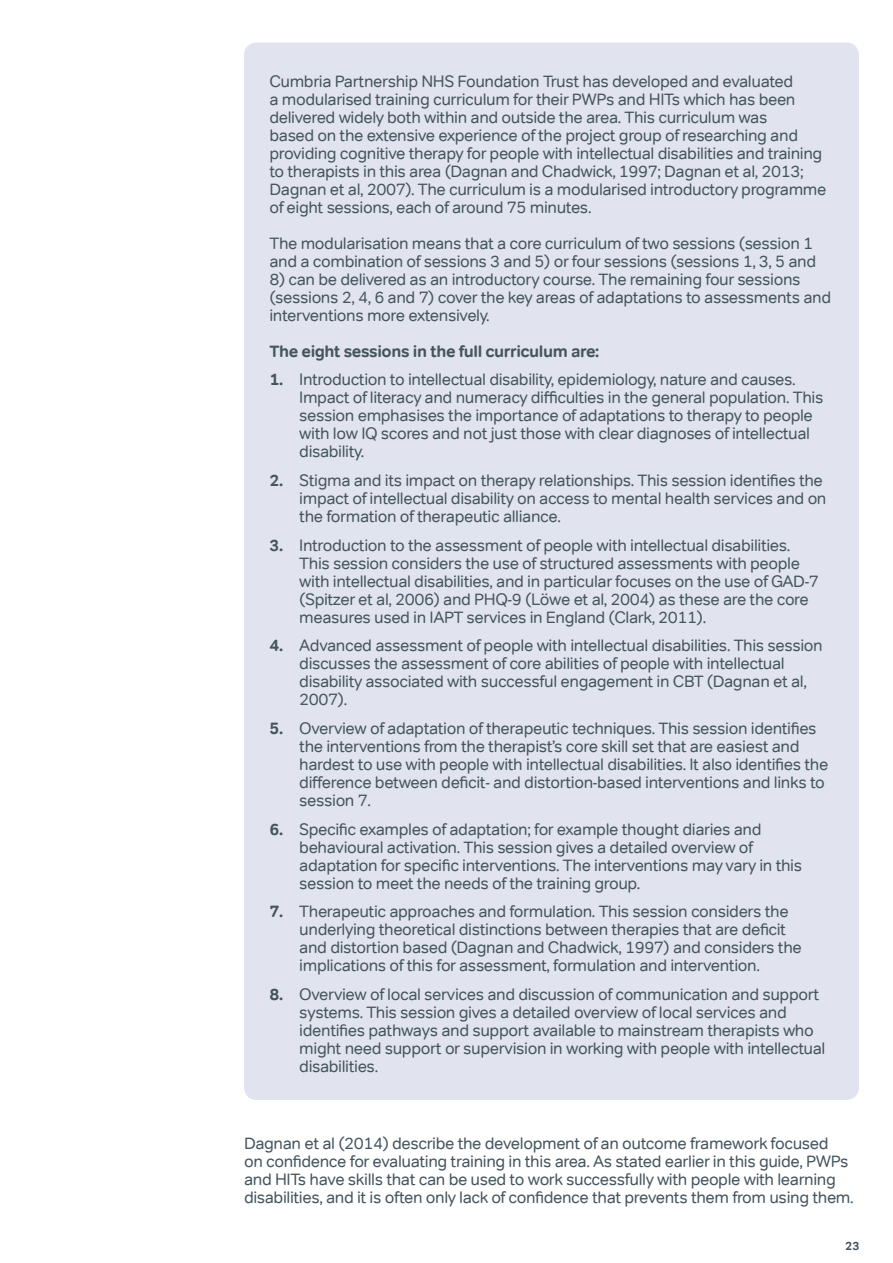
<style>
.page{position:relative;width:893px;height:1263px;background:#fff}
.page>*{position:absolute;margin:0;border:0;box-sizing:border-box;transform-origin:0 0}
.t1{font:16.5px/18px "Tondo";letter-spacing:-.025em;color:#45555f}
.t2{font:700 16.5px "Tondo";letter-spacing:-.025em;color:#45555f}
.t3{font:700 12px "Tondo";color:#45555f}
.s1{font-weight:700}
</style>
<div class="page">
<div style="left:244px;top:43px;width:615px;height:1057px;background:#e1e4ef;border-radius:13px"></div>
<p class="t1" style="left:269px;top:72px;width:558px">Cumbria Partnership NHS Foundation Trust has developed and evaluated<br>a modularised training curriculum for their PWPs and HITs which has been delivered widely both within and outside the area. This curriculum was<br>based on the extensive experience of the project group of researching and providing cognitive therapy for people with intellectual disabilities and training to therapists in this area (Dagnan and Chadwick, 1997; Dagnan et al, 2013; Dagnan et al, 2007). The curriculum is a modularised introductory programme of eight sessions, each of around 75 minutes.</p>
<p class="t1" style="left:269px;top:234px;width:548px">The modularisation means that a core curriculum of two sessions (session 1 and a combination of sessions 3 and 5) or four sessions (sessions 1, 3, 5 and</p>
<p class="t1" style="left:269px;top:270px;width:563px">8) can be delivered as an introductory course. The remaining four sessions (sessions 2, 4, 6 and 7) cover the key areas of adaptations to assessments and interventions more extensively.</p>
<p class="t2" style="left:269px;top:341px;width:331px">The eight sessions in the full curriculum are:</p>
<p class="t1" style="left:299px;top:371px;width:526px;text-indent:-30px"><span class="s1">1.</span> Introduction to intellectual disability, epidemiology, nature and causes.<br>Impact of literacy and numeracy difficulties in the general population. This session emphasises the importance of adaptations to therapy to people with low IQ scores and not just those with clear diagnoses of intellectual disability.</p>
<p class="t1" style="left:299px;top:471px;width:529px;text-indent:-30px"><span class="s1">2.</span> Stigma and its impact on therapy relationships. This session identifies the impact of intellectual disability on access to mental health services and on the formation of therapeutic alliance.</p>
<p class="t1" style="left:299px;top:536px;width:521px;text-indent:-30px"><span class="s1">3.</span> Introduction to the assessment of people with intellectual disabilities.<br>This session considers the use of structured assessments with people with intellectual disabilities, and in particular focuses on the use of GAD-7 (Spitzer et al, 2006) and PHQ-9 (Löwe et al, 2004) as these are the core measures used in IAPT services in England (Clark, 2011).</p>
<p class="t1" style="left:299px;top:637px;width:525px;text-indent:-30px"><span class="s1">4.</span> Advanced assessment of people with intellectual disabilities. This session discusses the assessment of core abilities of people with intellectual disability associated with successful engagement in CBT (Dagnan et al, 2007).</p>
<p class="t1" style="left:299px;top:719px;width:530px;text-indent:-30px"><span class="s1">5.</span> Overview of adaptation of therapeutic techniques. This session identifies the interventions from the therapist’s core skill set that are easiest and hardest to use with people with intellectual disabilities. It also identifies the difference between deficit- and distortion-based interventions and links to session 7.</p>
<p class="t1" style="left:299px;top:820px;width:504px;text-indent:-30px"><span class="s1">6.</span> Specific examples of adaptation; for example thought diaries and behavioural activation. This session gives a detailed overview of adaptation for specific interventions. The interventions may vary in this session to meet the needs of the training group.</p>
<p class="t1" style="left:299px;top:902px;width:504px;text-indent:-30px"><span class="s1">7.</span> Therapeutic approaches and formulation. This session considers the underlying theoretical distinctions between therapies that are deficit and distortion based (Dagnan and Chadwick, 1997) and considers the implications of this for assessment, formulation and intervention.</p>
<p class="t1" style="left:299px;top:985px;width:528px;text-indent:-30px"><span class="s1">8.</span> Overview of local services and discussion of communication and support systems. This session gives a detailed overview of local services and identifies pathways and support available to mainstream therapists who might need support or supervision in working with people with intellectual disabilities.</p>
<p class="t1" style="left:244px;top:1134px;width:611px">Dagnan et al (2014) describe the development of an outcome framework focused<br>on confidence for evaluating training in this area. As stated earlier in this guide, PWPs and HITs have skills that can be used to work successfully with people with learning disabilities, and it is often only lack of confidence that prevents them from using them.</p>
<p class="t3" style="left:845px;top:1238px;width:16px">23</p>
</div>
